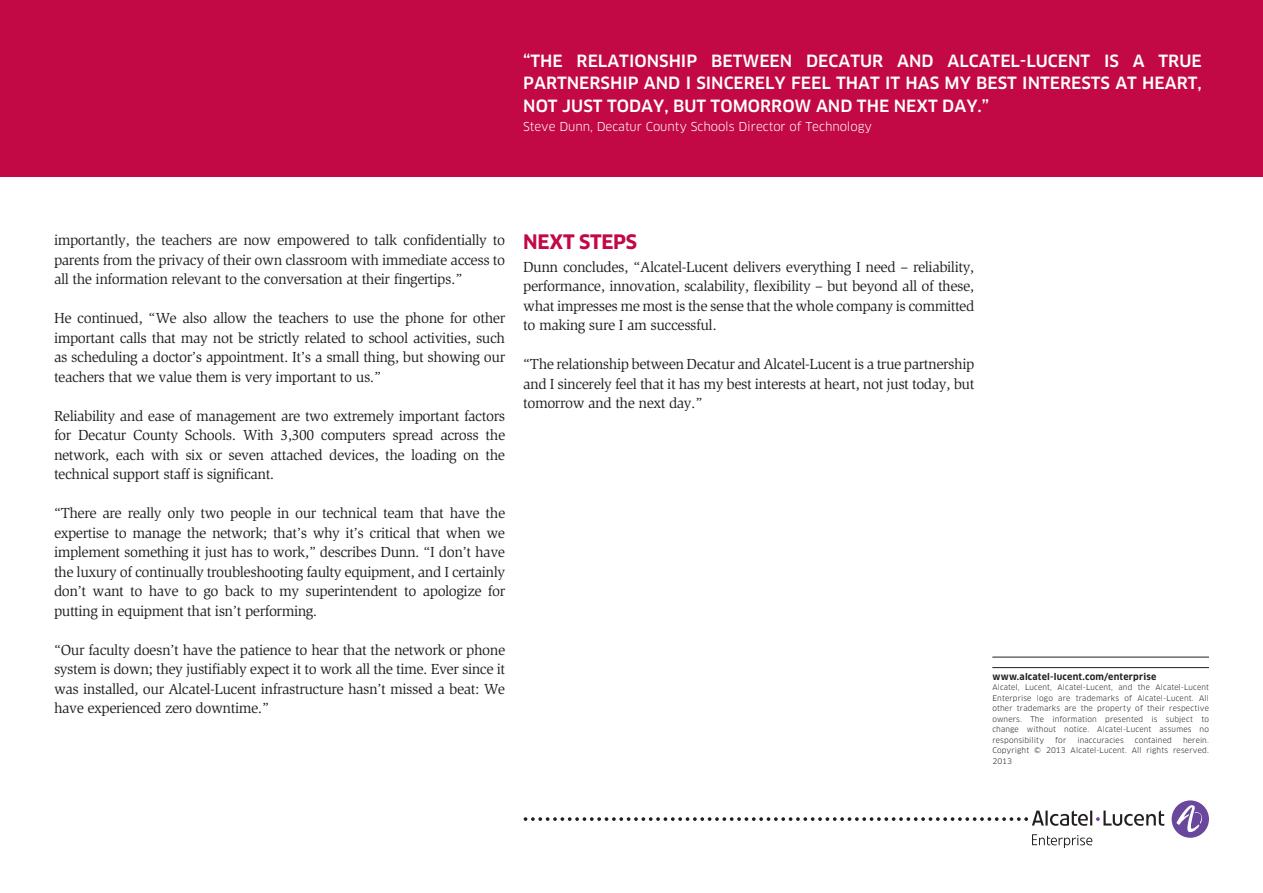
<style>
.page{position:relative;width:1263px;height:893px;background:#fff}
.page>*{position:absolute;margin:0;border:0;box-sizing:border-box;transform-origin:0 0}
.Head_1{font:700 19.5px "Clan OT";letter-spacing:-.015em;color:#c30945}
.QUOTE{font:500 16.5px/22.5px "Clan OT";color:#fff;text-align:justify}
.Body{font:15px/19.5px "Slimbach";letter-spacing:-.03em;color:#231f20;text-align:justify}
.QUOTE-2{font:12px "Clan OT";letter-spacing:-.005em;color:#fff}
.Legal_information{font:700 9px "Clan OT";letter-spacing:.02em;color:#231f20}
.Legal_information-2{font:7.5px/10.5px "Clan OT";letter-spacing:.02em;color:#231f20;text-align:justify}
</style>
<div class="page">
<div style="left:0;top:0;width:1263px;height:177px;background:#c30945"></div>
<div style="left:1171px;top:800px;width:38px;height:38px;background:#69479c;border-radius:50%"></div>
<svg style="left:1176px;top:805px;width:28px;height:28px"></svg>
<svg style="left:1032px;top:834px;width:60px;height:14px"></svg>
<svg style="left:524px;top:810px;width:640px;height:16px"></svg>
<hr style="left:992px;top:657px;width:217px;height:1px;background:#231f20">
<hr style="left:992px;top:667px;width:217px;height:1px;background:#231f20">
<p class="QUOTE" style="left:523px;top:50px;width:680px">“THE RELATIONSHIP BETWEEN DECATUR AND ALCATEL-LUCENT IS A TRUE PARTNERSHIP AND I SINCERELY FEEL THAT IT HAS MY BEST INTERESTS AT HEART, NOT JUST TODAY, BUT TOMORROW AND THE NEXT DAY.”</p>
<p class="QUOTE-2" style="left:523px;top:120px;width:350px">Steve Dunn, Decatur County Schools Director of Technology</p>
<p class="Body" style="left:54px;top:231px;width:453px">importantly, the teachers are now empowered to talk confidentially to parents from the privacy of their own classroom with immediate access to all the information relevant to the conversation at their fingertips.”</p>
<p class="Body" style="left:54px;top:309px;width:453px">He continued, “We also allow the teachers to use the phone for other important calls that may not be strictly related to school activities, such as scheduling a doctor’s appointment. It’s a small thing, but showing our teachers that we value them is very important to us.”</p>
<p class="Body" style="left:54px;top:406px;width:453px">Reliability and ease of management are two extremely important factors for Decatur County Schools. With 3,300 computers spread across the network, each with six or seven attached devices, the loading on the technical support staff is significant.</p>
<p class="Body" style="left:54px;top:504px;width:453px">“There are really only two people in our technical team that have the expertise to manage the network; that’s why it’s critical that when we implement something it just has to work,” describes Dunn. “I don’t have the luxury of continually troubleshooting faulty equipment, and I certainly don’t want to have to go back to my superintendent to apologize for putting in equipment that isn’t performing.</p>
<p class="Body" style="left:54px;top:640px;width:453px">“Our faculty doesn’t have the patience to hear that the network or phone system is down; they justifiably expect it to work all the time. Ever since it was installed, our Alcatel-Lucent infrastructure hasn’t missed a beat: We have experienced zero downtime.”</p>
<p class="Head_1" style="left:523px;top:231px;width:115px">NEXT STEPS</p>
<p class="Body" style="left:523px;top:257px;width:453px">Dunn concludes, “Alcatel-Lucent delivers everything I need – reliability, performance, innovation, scalability, flexibility – but beyond all of these, what impresses me most is the sense that the whole company is committed to making sure I am successful.</p>
<p class="Body" style="left:523px;top:355px;width:453px">“The relationship between Decatur and Alcatel-Lucent is a true partnership and I sincerely feel that it has my best interests at heart, not just today, but tomorrow and the next day.”</p>
<p class="Legal_information" style="left:992px;top:671px;width:165px">www.alcatel-lucent.com/enterprise</p>
<p class="Legal_information-2" style="left:992px;top:682px;width:218px">Alcatel, Lucent, Alcatel-Lucent, and the Alcatel-Lucent Enterprise logo are trademarks of Alcatel-Lucent. All other trademarks are the property of their respective owners. The information presented is subject to change without notice. Alcatel-Lucent assumes no responsibility</p>
<p class="Legal_information-2" style="left:992px;top:735px;width:218px;text-indent:191px">herein.<br>Copyright © 2013 Alcatel-Lucent. All rights reserved.<br>2013</p>
<p class="Legal_information-2" style="left:1055px;top:735px;width:13px">for</p>
<p class="Legal_information-2" style="left:1077px;top:735px;width:48px">inaccuracies</p>
<p class="Legal_information-2" style="left:1135px;top:735px;width:39px">contained</p>
</div>
